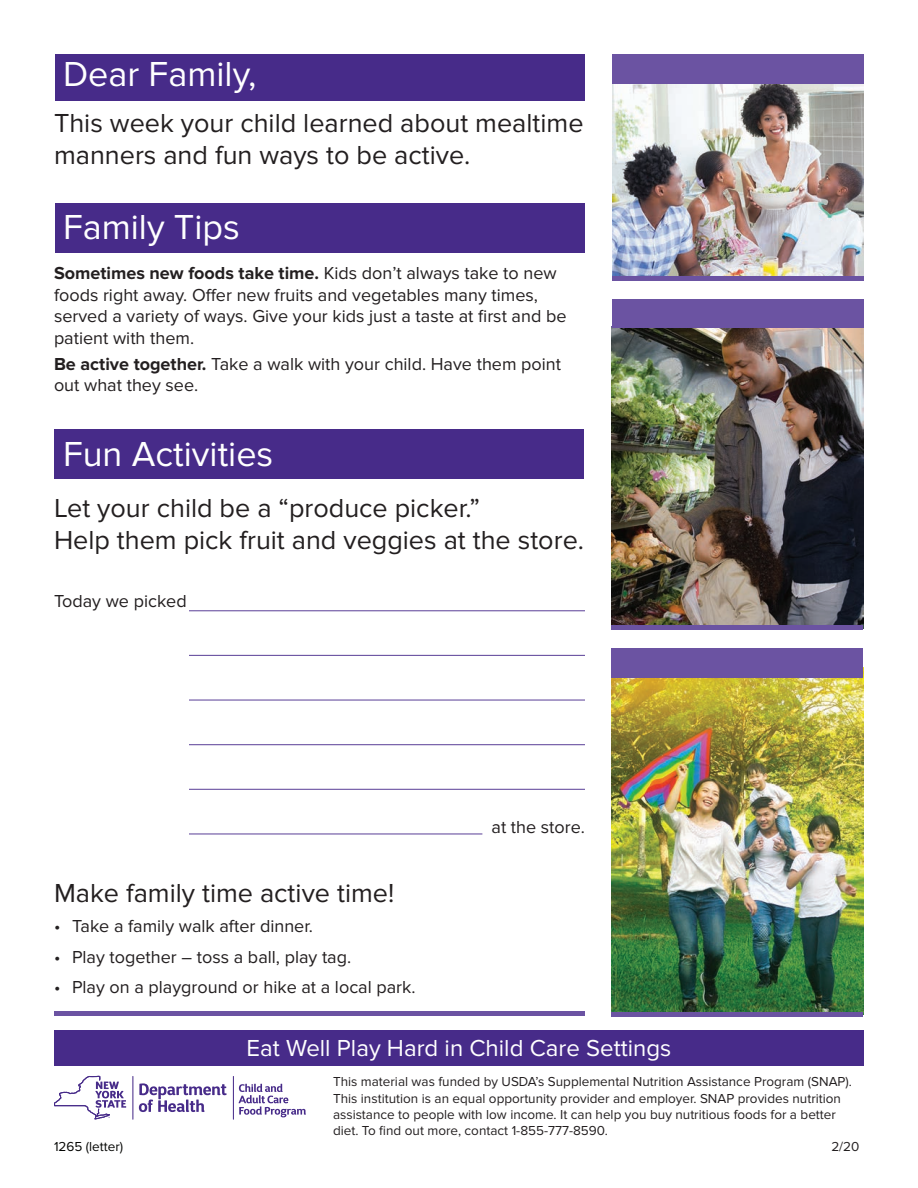
<style>
.page{position:relative;width:918px;height:1188px;background:#fff}
.page>*{position:absolute;margin:0;border:0;box-sizing:border-box;transform-origin:0 0}
.t1{font:36px "Proxima Nova";color:#fff}
.t2{font:27px/32.4px "Proxima Nova";color:#231f20}
.text{font:24px "Proxima Nova";color:#fff}
.hanging_indent{font:18px/21.6px "Proxima Nova";color:#231f20}
.t3{font:13.5px/16.2px "Proxima Nova";color:#231f20}
.t4{font:13.5px "Proxima Nova";color:#040503}
.s1{font-weight:700}
.s2{color:#fff}
</style>
<div class="page">
<svg style="left:139px;top:1083px;width:88px;height:29px"></svg>
<hr style="left:132px;top:1076px;width:1px;height:44px;background:#472b89">
<svg style="left:54px;top:1076px;width:72px;height:43px"></svg>
<hr style="left:233px;top:1076px;width:1px;height:44px;background:#472b89">
<svg style="left:239px;top:1084px;width:67px;height:33px"></svg>
<div style="left:54px;top:1030px;width:810px;height:36px;background:#472b89"></div>
<img style="left:611px;top:678px;width:252px;height:334px">
<img style="left:611px;top:328px;width:252px;height:298px">
<img style="left:612px;top:84px;width:252px;height:192px">
<div style="left:56px;top:203px;width:529px;height:50px;background:#472b89"></div>
<div style="left:54px;top:430px;width:530px;height:49px;background:#472b89"></div>
<div style="left:612px;top:299px;width:252px;height:29px;background:#6b53a2"></div>
<div style="left:611px;top:648px;width:252px;height:30px;background:#6b53a2"></div>
<div style="left:612px;top:54px;width:252px;height:30px;background:#6b53a2"></div>
<div style="left:612px;top:276px;width:252px;height:5px;background:#6b53a2"></div>
<hr style="left:611px;top:626px;width:252px;height:4px;background:#6b53a2">
<div style="left:611px;top:1012px;width:252px;height:5px;background:#6b53a2"></div>
<div style="left:56px;top:54px;width:529px;height:46px;background:#472b89"></div>
<hr style="left:54px;top:1012px;width:531px;height:4px;background:#6b53a2">
<hr style="left:189px;top:610px;width:396px;height:1px;background:#6b53a2">
<hr style="left:189px;top:655px;width:396px;height:1px;background:#6b53a2">
<hr style="left:189px;top:699px;width:396px;height:2px;background:#6b53a2">
<hr style="left:189px;top:744px;width:396px;height:1px;background:#6b53a2">
<hr style="left:189px;top:789px;width:396px;height:1px;background:#6b53a2">
<hr style="left:189px;top:833px;width:293px;height:2px;background:#6b53a2">
<p class="t1" style="left:63px;top:53px;width:195px">Dear Family,</p>
<p class="t2" style="left:54px;top:107px;width:531px">This week your child learned about mealtime manners and fun ways to be active.</p>
<p class="t1" style="left:63px;top:207px;width:178px">Family Tips</p>
<p class="hanging_indent" style="left:54px;top:262px;width:514px"><span class="s1">Sometimes new foods take time.</span> Kids don’t always take to new foods right away. Offer new fruits and vegetables many times, served a variety of ways. Give your kids just a taste at first and be patient with them.</p>
<p class="hanging_indent" style="left:54px;top:353px;width:509px"><span class="s1">Be active together.</span> Take a walk with your child. Have them point out what they see.</p>
<p class="t1" style="left:63px;top:434px;width:212px">Fun Activities</p>
<p class="t2" style="left:54px;top:492px;width:428px">Let your child be a “produce picker.”</p>
<p class="t2" style="left:54px;top:524px;width:531px">Help them pick fruit and veggies at the store.</p>
<p class="hanging_indent" style="left:54px;top:590px;width:134px">Today we picked</p>
<p class="t2" style="left:54px;top:877px;width:342px">Make family time active time!</p>
<p class="hanging_indent" style="left:54px;top:916px;width:261px">• Take a family walk after dinner.</p>
<p class="hanging_indent" style="left:54px;top:946px;width:299px">• Play together – toss a ball, play tag.</p>
<p class="hanging_indent" style="left:54px;top:977px;width:363px">• Play on a playground or hike at a local park.</p>
<p class="hanging_indent" style="left:492px;top:817px;width:95px">at the store.</p>
<p class="text" style="left:247px;top:1034px;width:426px">Eat Well Play Hard in Child Care Settings</p>
<p class="t3" style="left:333px;top:1074px;width:520px">This material was funded by USDA’s Supplemental Nutrition Assistance Program (SNAP).<br>This institution is an equal opportunity provider and employer. SNAP provides nutrition assistance to people with low income. It can help you buy nutritious foods for a better diet. To find out more, contact 1-855-777-8590.</p>
<p class="t4" style="left:54px;top:1138px;width:121px">1265 (letter)<span class="s2">65 letter</span></p>
<p class="t3" style="left:831px;top:1138px;width:30px">2/20</p>
</div>
